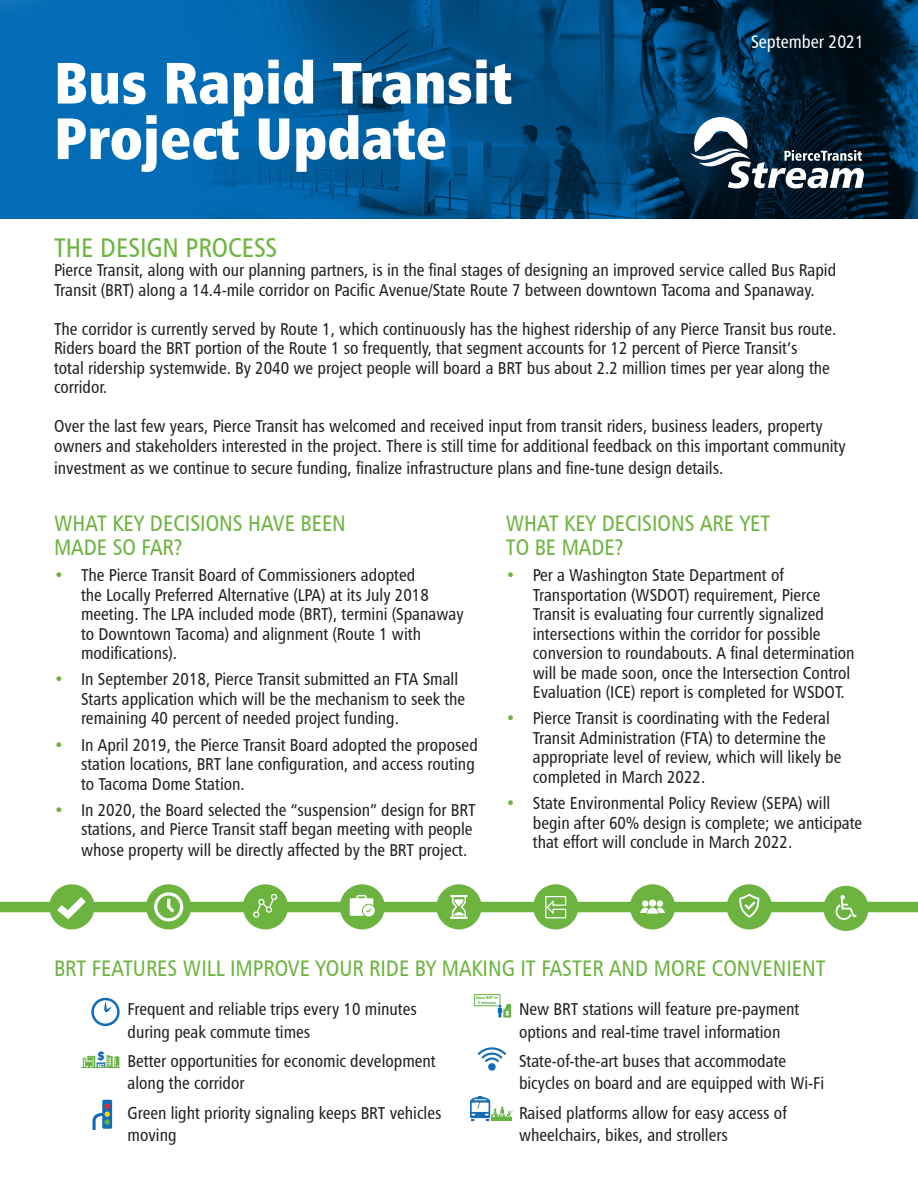
<style>
.page{position:relative;width:918px;height:1188px;background:#fff}
.page>*{position:absolute;margin:0;border:0;box-sizing:border-box;transform-origin:0 0}
.t1{font:58.5px/55.5px "Humanist 777 BT Extra Black Cond B";color:#fff}
.t2{font:27px "Humanist 777 BT Roman Condensed B";color:#6cb43f}
.t3{font:22.5px/24px "Humanist 777 BT Roman Condensed B";color:#6cb43f}
.t4{font:18px "Humanist 777 BT Roman Condensed B";color:#fff}
.t5{font:17.25px/19.5px "Humanist 777 BT Roman Condensed B";color:#231f20}
.t6{font:800 11.4px "Avenir Next";color:#146db5}
.t7{font:700 3.9px/4.7px "Avenir Next";color:#66b245;text-align:center}
.s1{font-size:16.5px;color:#6cb43f}
</style>
<div class="page">
<img style="left:0;top:0;width:918px;height:218px">
<svg style="left:690px;top:115px;width:174px;height:74px"></svg>
<div style="left:0;top:902px;width:918px;height:10px;background:#6cb43f"></div>
<div style="left:49px;top:884px;width:46px;height:45px;background:#6cb43f;border-radius:50%"></div>
<svg style="left:57px;top:897px;width:29px;height:22px"></svg>
<div style="left:146px;top:884px;width:45px;height:45px;background:#6cb43f;border-radius:50%"></div>
<svg style="left:154px;top:892px;width:29px;height:29px"></svg>
<div style="left:243px;top:884px;width:45px;height:45px;background:#6cb43f;border-radius:50%"></div>
<svg style="left:253px;top:894px;width:24px;height:24px"></svg>
<div style="left:340px;top:884px;width:45px;height:45px;background:#6cb43f;border-radius:50%"></div>
<svg style="left:350px;top:895px;width:25px;height:22px"></svg>
<div style="left:436px;top:884px;width:46px;height:45px;background:#6cb43f;border-radius:50%"></div>
<svg style="left:450px;top:895px;width:18px;height:24px"></svg>
<div style="left:533px;top:884px;width:45px;height:45px;background:#6cb43f;border-radius:50%"></div>
<svg style="left:545px;top:896px;width:21px;height:23px"></svg>
<div style="left:630px;top:884px;width:45px;height:45px;background:#6cb43f;border-radius:50%"></div>
<svg style="left:640px;top:899px;width:25px;height:15px"></svg>
<div style="left:727px;top:884px;width:45px;height:45px;background:#6cb43f;border-radius:50%"></div>
<svg style="left:739px;top:894px;width:20px;height:24px"></svg>
<div style="left:823px;top:886px;width:46px;height:45px;background:#6cb43f;border-radius:50%"></div>
<svg style="left:836px;top:895px;width:21px;height:25px"></svg>
<svg style="left:92px;top:997px;width:27px;height:30px"></svg>
<div style="left:91px;top:998px;width:29px;height:28px;border:3px solid #116eb6;border-radius:50%"></div>
<svg style="left:104px;top:1002px;width:12px;height:11px"></svg>
<svg style="left:83px;top:1055px;width:37px;height:12px"></svg>
<hr style="left:82px;top:1067px;width:38px;height:1px;background:#68b345">
<svg style="left:92px;top:1100px;width:20px;height:30px"></svg>
<svg style="left:474px;top:994px;width:37px;height:24px"></svg>
<div style="left:488px;top:1063px;width:8px;height:8px;background:#126db6;border-radius:50%"></div>
<svg style="left:478px;top:1047px;width:28px;height:17px"></svg>
<svg style="left:470px;top:1096px;width:43px;height:25px"></svg>
<h1 class="t1" style="left:54px;top:54px;width:460px">Bus Rapid Transit<br>Project Update</h1>
<p class="t4" style="left:751px;top:30px;width:114px">September 2021</p>
<h2 class="t2" style="left:54px;top:231px;width:225px">THE DESIGN PROCESS</h2>
<p class="t5" style="left:54px;top:260px;width:784px">Pierce Transit, along with our planning partners, is in the final stages of designing an improved service called Bus Rapid<br>Transit (BRT) along a 14.4-mile corridor on Pacific Avenue/State Route 7 between downtown Tacoma and Spanaway.</p>
<p class="t5" style="left:54px;top:319px;width:784px">The corridor is currently served by Route 1, which continuously has the highest ridership of any Pierce Transit bus route.<br>Riders board the BRT portion of the Route 1 so frequently, that segment accounts for 12 percent of Pierce Transit’s<br>total ridership systemwide. By 2040 we project people will board a BRT bus about 2.2 million times per year along the corridor.</p>
<p class="t5" style="left:54px;top:416px;width:793px">Over the last few years, Pierce Transit has welcomed and received input from transit riders, business leaders, property owners and stakeholders interested in the project. There is still time for additional feedback on this important community</p>
<p class="t5" style="left:54px;top:458px;width:671px">investment as we continue to secure funding, finalize infrastructure plans and fine-tune design details.</p>
<h3 class="t3" style="left:54px;top:511px;width:293px">WHAT KEY DECISIONS HAVE BEEN<br>MADE SO FAR?</h3>
<p class="t5" style="left:81px;top:565px;width:384px;text-indent:-27px"><span class="s1">•</span> The Pierce Transit Board of Commissioners adopted<br>the Locally Preferred Alternative (LPA) at its July 2018 meeting. The LPA included mode (BRT), termini (Spanaway to Downtown Tacoma) and alignment (Route 1 with modifications).</p>
<p class="t5" style="left:81px;top:669px;width:386px;text-indent:-27px"><span class="s1">•</span> In September 2018, Pierce Transit submitted an FTA Small<br>Starts application which will be the mechanism to seek the remaining 40 percent of needed project funding.</p>
<p class="t5" style="left:81px;top:735px;width:398px;text-indent:-27px"><span class="s1">•</span> In April 2019, the Pierce Transit Board adopted the proposed station locations, BRT lane configuration, and access routing to Tacoma Dome Station.</p>
<p class="t5" style="left:81px;top:800px;width:396px;line-height:20.1px;text-indent:-27px"><span class="s1">•</span> In 2020, the Board selected the “suspension” design for BRT stations, and Pierce Transit staff began meeting with people whose property will be directly affected by the BRT project.</p>
<h3 class="t3" style="left:506px;top:511px;width:266px">WHAT KEY DECISIONS ARE YET<br>TO BE MADE?</h3>
<p class="t5" style="left:533px;top:565px;width:323px;text-indent:-27px"><span class="s1">•</span> Per a Washington State Department of Transportation (WSDOT) requirement, Pierce Transit is evaluating four currently signalized intersections within the corridor for possible conversion to roundabouts. A final determination will be made soon, once the Intersection Control Evaluation (ICE) report is completed for WSDOT.</p>
<p class="t5" style="left:533px;top:708px;width:310px;text-indent:-27px"><span class="s1">•</span> Pierce Transit is coordinating with the Federal Transit Administration (FTA) to determine the appropriate level of review, which will likely be completed in March 2022.</p>
<p class="t5" style="left:533px;top:793px;width:331px;text-indent:-27px"><span class="s1">•</span> State Environmental Policy Review (SEPA) will begin after 60% design is complete; we anticipate that effort will conclude in March 2022.</p>
<h3 class="t3" style="left:54px;top:956px;width:773px">BRT FEATURES WILL IMPROVE YOUR RIDE BY MAKING IT FASTER AND MORE CONVENIENT</h3>
<p class="t5" style="left:128px;top:998px;width:291px;line-height:22.5px;text-indent:-27px"><span class="s1">•</span> Frequent and reliable trips every 10 minutes during peak commute times</p>
<p class="t5" style="left:128px;top:1049px;width:310px;line-height:22.5px;text-indent:-27px"><span class="s1">•</span> Better opportunities for economic development along the corridor</p>
<p class="t5" style="left:128px;top:1101px;width:315px;line-height:22.5px;text-indent:-27px"><span class="s1">•</span> Green light priority signaling keeps BRT vehicles moving</p>
<p class="t7" style="left:476px;top:995px;width:23px">Next BRT in<br>5 minutes</p>
<p class="t5" style="left:492px;top:998px;width:309px;line-height:22.5px;text-align:center"><span class="s1">•</span> New BRT stations will feature pre-payment options and real-time travel information</p>
<p class="t5" style="left:519px;top:1049px;width:307px;line-height:22.5px;text-indent:-27px"><span class="s1">•</span> State-of-the-art buses that accommodate bicycles on board and are equipped with Wi-Fi</p>
<p class="t5" style="left:519px;top:1101px;width:269px;line-height:22.5px;text-indent:-27px"><span class="s1">•</span> Raised platforms allow for easy access of wheelchairs, bikes, and strollers</p>
<p class="t6" style="left:97px;top:1048px;width:9px">$</p>
</div>
